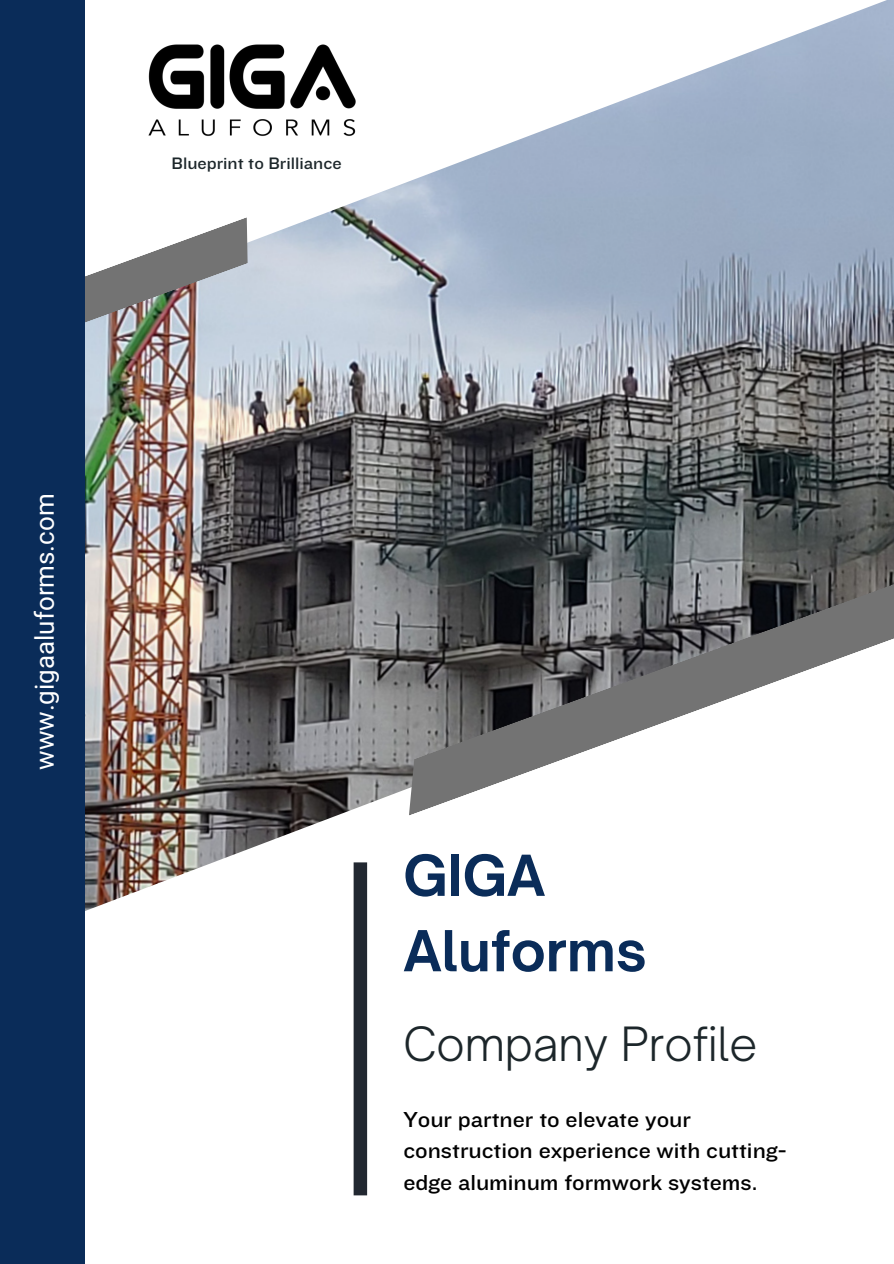
<style>
.page{position:relative;width:894px;height:1264px;background:#fff}
.page>*{position:absolute;margin:0;border:0;box-sizing:border-box;transform-origin:0 0}
.t1{font:700 54px/75.4px "Open Sauce One";color:#0a2c59}
.t2{font:300 45.15px "Open Sauce One";color:#1c262a}
.t3{font:25.95px "Roboto";color:#fff}
.t4{font:22.5px/31.5px "Knockout 32";color:#000}
.t5{font:17.25px "Knockout 32";color:#1c262a}
</style>
<div class="page">
<img style="left:85px;top:0;width:808px;height:911px">
<div style="left:353px;top:862px;width:14px;height:333px;background:#222831"></div>
<svg style="left:85px;top:217px;width:162px;height:120px"></svg>
<div style="left:0;top:0;width:85px;height:1263px;background:#0a2c59"></div>
<svg style="left:409px;top:574px;width:484px;height:241px"></svg>
<img style="left:146px;top:37px;width:221px;height:104px">
<h4 class="t5" style="left:171px;top:153px;width:172px">Blueprint to Brilliance</h4>
<h1 class="t3" style="left:30px;top:770px;width:278px;rotate:-90deg">www.gigaaluforms.com</h1>
<p class="t1" style="left:403px;top:837px;width:245px">GIGA<br>Aluforms</p>
<p class="t2" style="left:403px;top:1016px;width:355px">Company Profile</p>
<h2 class="t4" style="left:403px;top:1102px;width:385px">Your partner to elevate your construction experience with cutting&shy;edge aluminum formwork systems.</h2>
</div>
